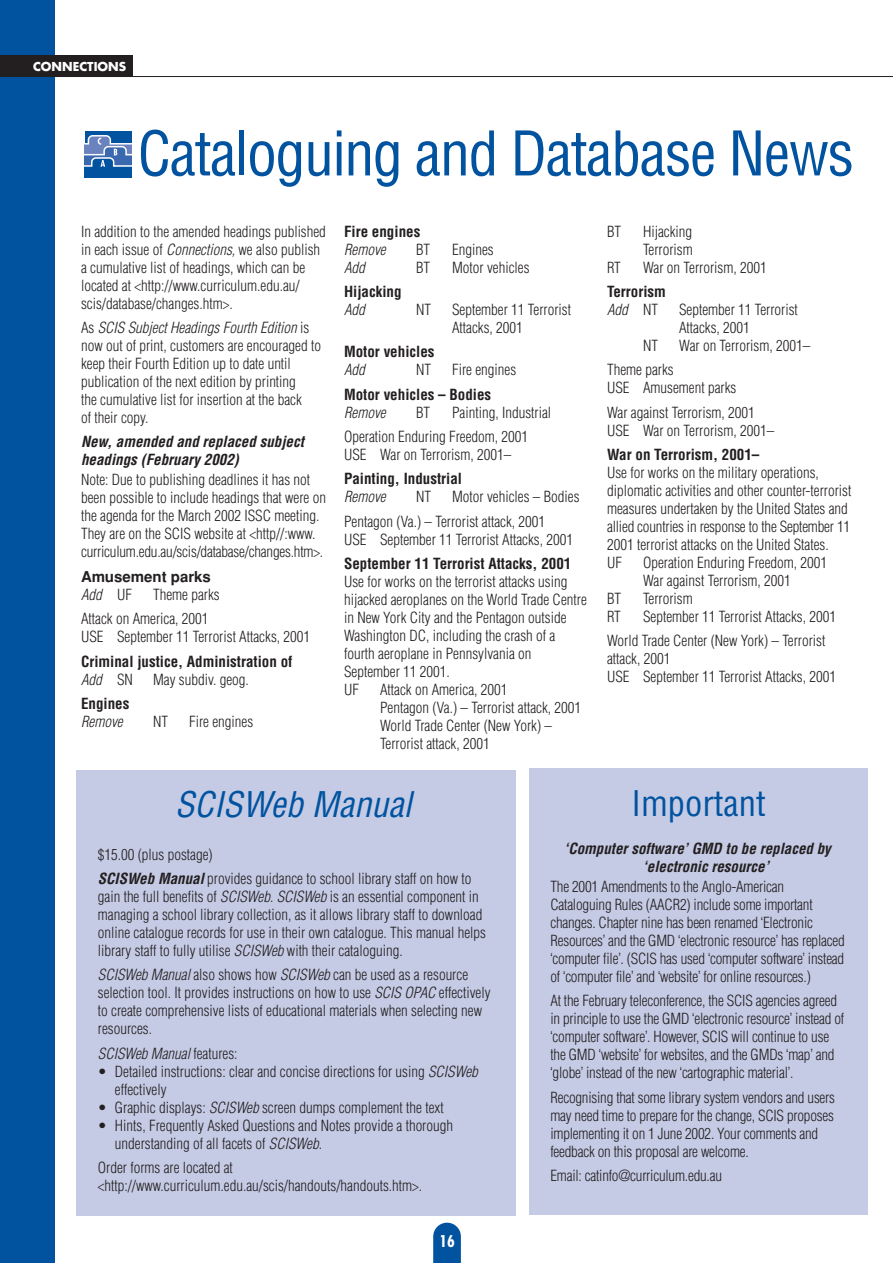
<style>
.page{position:relative;width:893px;height:1263px;background:#fff}
.page>*{position:absolute;margin:0;border:0;box-sizing:border-box;transform-origin:0 0}
.t1{font:condensed 60px "Helvetica";letter-spacing:-.025em;color:#0153a0}
.t2{font:italic condensed 34.5px "Helvetica";color:#0153a0}
.t3{font:condensed 34.5px "Helvetica";color:#0153a0}
.t4{font:700 condensed 15.75px "Futura";color:#fff}
.t5{font:300 condensed 15px/18px "Helvetica";color:#231f20}
.t6{font:700 condensed 15px/18px "Helvetica";color:#231f20}
.t7{font:italic 700 condensed 15px/18px "Helvetica";color:#231f20}
.t8{font:italic 300 condensed 15px "Helvetica";color:#231f20}
.t9{font:700 15px/18px "Helvetica";color:#231f20}
.t10{font:700 12px "Futura";color:#fff}
.s1{font-style:italic}
.s2{font-weight:300;font-style:italic;font-stretch:condensed}
.s3{font-weight:300;font-stretch:condensed}
.s4{font-weight:300;font-style:italic}
.s5{font-weight:300}
.s6{font-weight:700;font-style:italic}
.s7{font-style:normal}
</style>
<div class="page">
<div style="left:77px;top:770px;width:439px;height:446px;background:#c5cbe5"></div>
<div style="left:0;top:0;width:55px;height:1263px;background:#0153a0"></div>
<div style="left:0;top:55px;width:132px;height:22px;background:#231f20"></div>
<hr style="left:0;top:76px;width:892px;height:1px;background:#231f20">
<svg style="left:433px;top:1223px;width:28px;height:40px"></svg>
<div style="left:85px;top:131px;width:47px;height:47px;background:#0153a0"></div>
<svg style="left:85px;top:135px;width:47px;height:32px"></svg>
<div style="left:529px;top:769px;width:338px;height:446px;background:#c5cbe5"></div>
<p class="t10" style="left:33px;top:61px;width:95px">CONNECTIONS</p>
<h1 class="t1" style="left:138px;top:130px;width:717px">Cataloguing and Database News</h1>
<p class="t5" style="left:81px;top:223px;width:246px">In addition to the amended headings published in each issue of <span class="s1">Connections,</span> we also publish a cumulative list of headings, which can be located at &lt;http://www.curriculum.edu.au/ scis/database/changes.htm&gt;.</p>
<p class="t5" style="left:81px;top:320px;width:241px">As <span class="s1">SCIS Subject Headings Fourth Edition</span> is now out of print, customers are encouraged to keep their Fourth Edition up to date until publication of the next edition by printing<br>the cumulative list for insertion at the back<br>of their copy.</p>
<p class="t7" style="left:81px;top:434px;width:224px">New, amended and replaced subject headings (February 2002)</p>
<p class="t5" style="left:81px;top:472px;width:246px">Note: Due to publishing deadlines it has not been possible to include headings that were on the agenda for the March 2002 ISSC meeting.<br>They are on the SCIS website at &lt;http//:www. curriculum.edu.au/scis/database/changes.htm&gt;.</p>
<p class="t9" style="left:81px;top:569px;width:131px">Amusement parks<br><span class="s2">Add</span> <span class="s3">UF</span></p>
<p class="t5" style="left:81px;top:583px;width:140px;line-height:24.5px;text-indent:72px">Theme parks<br>Attack on America, 2001</p>
<p class="t5" style="left:81px;top:629px;width:230px">USE September 11 Terrorist Attacks, 2001</p>
<p class="t6" style="left:81px;top:653px;width:213px">Criminal justice, Administration of<br><span class="s4">Add</span> <span class="s5">SN</span></p>
<p class="t5" style="left:153px;top:671px;width:97px">May subdiv. geog.</p>
<p class="t6" style="left:81px;top:696px;width:50px">Engines</p>
<p class="t8" style="left:81px;top:716px;width:43px">Remove</p>
<p class="t5" style="left:153px;top:714px;width:16px">NT</p>
<p class="t5" style="left:189px;top:714px;width:66px">Fire engines</p>
<p class="t6" style="left:344px;top:223px;width:78px">Fire engines</p>
<p class="t8" style="left:344px;top:243px;width:43px">Remove</p>
<p class="t5" style="left:416px;top:241px;width:16px">BT</p>
<p class="t5" style="left:452px;top:241px;width:43px">Engines</p>
<p class="t8" style="left:344px;top:261px;width:22px">Add</p>
<p class="t5" style="left:416px;top:259px;width:16px">BT</p>
<p class="t5" style="left:452px;top:259px;width:79px">Motor vehicles</p>
<p class="t6" style="left:344px;top:284px;width:59px">Hijacking</p>
<p class="t8" style="left:344px;top:304px;width:22px">Add</p>
<p class="t5" style="left:416px;top:302px;width:16px">NT</p>
<p class="t5" style="left:452px;top:302px;width:120px">September 11 Terrorist<br>Attacks, 2001</p>
<p class="t6" style="left:344px;top:344px;width:92px">Motor vehicles</p>
<p class="t8" style="left:344px;top:364px;width:22px">Add</p>
<p class="t5" style="left:416px;top:362px;width:16px">NT</p>
<p class="t5" style="left:452px;top:362px;width:66px">Fire engines</p>
<p class="t6" style="left:344px;top:387px;width:149px">Motor vehicles – Bodies</p>
<p class="t8" style="left:344px;top:406px;width:43px">Remove</p>
<p class="t5" style="left:416px;top:405px;width:16px">BT</p>
<p class="t5" style="left:344px;top:401px;width:209px;line-height:24.5px;text-indent:108px">Painting, Industrial<br>Operation Enduring Freedom, 2001</p>
<p class="t5" style="left:344px;top:447px;width:169px">USE War on Terrorism, 2001–</p>
<p class="t6" style="left:344px;top:471px;width:119px">Painting, Industrial</p>
<p class="t8" style="left:344px;top:491px;width:43px">Remove</p>
<p class="t5" style="left:416px;top:489px;width:16px">NT</p>
<p class="t5" style="left:344px;top:486px;width:237px;line-height:24.5px;text-indent:108px">Motor vehicles – Bodies<br>Pentagon (Va.) – Terrorist attack, 2001</p>
<p class="t5" style="left:344px;top:532px;width:230px">USE September 11 Terrorist Attacks, 2001</p>
<p class="t6" style="left:344px;top:556px;width:229px">September 11 Terrorist Attacks, 2001</p>
<p class="t5" style="left:344px;top:574px;width:244px">Use for works on the terrorist attacks using hijacked aeroplanes on the World Trade Centre in New York City and the Pentagon outside<br>Washington DC, including the crash of a fourth aeroplane in Pennsylvania on<br>September 11 2001.<br>UF</p>
<p class="t5" style="left:380px;top:682px;width:202px">Attack on America, 2001<br>Pentagon (Va.) – Terrorist attack, 2001<br>World Trade Center (New York) –<br>Terrorist attack, 2001</p>
<p class="t5" style="left:607px;top:223px;width:16px">BT</p>
<p class="t5" style="left:643px;top:223px;width:51px">Hijacking<br>Terrorism</p>
<p class="t5" style="left:607px;top:259px;width:15px">RT</p>
<p class="t5" style="left:643px;top:259px;width:125px">War on Terrorism, 2001</p>
<p class="t6" style="left:607px;top:284px;width:60px">Terrorism<br><span class="s4">Add</span> <span class="s5">NT</span></p>
<p class="t5" style="left:679px;top:302px;width:120px">September 11 Terrorist<br>Attacks, 2001</p>
<p class="t5" style="left:643px;top:338px;width:16px">NT</p>
<p class="t5" style="left:679px;top:338px;width:133px">War on Terrorism, 2001–</p>
<p class="t5" style="left:607px;top:362px;width:131px">Theme parks<br>USE Amusement parks</p>
<p class="t5" style="left:607px;top:405px;width:169px">War against Terrorism, 2001<br>USE War on Terrorism, 2001–</p>
<p class="t6" style="left:607px;top:447px;width:154px">War on Terrorism, 2001–</p>
<p class="t5" style="left:607px;top:465px;width:246px">Use for works on the military operations, diplomatic activities and other counter-terrorist measures undertaken by the United States and allied countries in response to the September 11<br>2001 terrorist attacks on the United States.<br>UF</p>
<p class="t5" style="left:643px;top:555px;width:186px">Operation Enduring Freedom, 2001<br>War against Terrorism, 2001</p>
<p class="t5" style="left:607px;top:591px;width:16px">BT</p>
<p class="t5" style="left:643px;top:591px;width:51px">Terrorism</p>
<p class="t5" style="left:607px;top:609px;width:15px">RT</p>
<p class="t5" style="left:607px;top:606px;width:230px;line-height:24.5px;text-indent:36px">September 11 Terrorist Attacks, 2001<br>World Trade Center (New York) – Terrorist</p>
<p class="t5" style="left:607px;top:651px;width:230px">attack, 2001<br>USE September 11 Terrorist Attacks, 2001</p>
<h2 class="t2" style="left:175px;top:791px;width:238px">SCISWeb Manual</h2>
<p class="t5" style="left:98px;top:843px;width:375px;line-height:24.5px">$15.00 (plus postage)<br><span class="s6">SCISWeb Manual</span> provides guidance to school library staff on how to</p>
<p class="t5" style="left:98px;top:889px;width:390px">gain the full benefits of <span class="s1">SCISWeb</span>. <span class="s1">SCISWeb</span> is an essential component in managing a school library collection, as it allows library staff to download online catalogue records for use in their own catalogue. This manual helps library staff to fully utilise <span class="s1">SCISWeb</span> with their cataloguing.</p>
<p class="t5" style="left:98px;top:967px;width:394px"><span class="s1">SCISWeb Manual</span> also shows how <span class="s1">SCISWeb</span> can be used as a resource selection tool. It provides instructions on how to use <span class="s1">SCIS OPAC</span> effectively to create comprehensive lists of educational materials when selecting new resources.</p>
<p class="t8" style="left:98px;top:1048px;width:141px">SCISWeb Manual <span class="s7">features:</span></p>
<p class="t5" style="left:115px;top:1064px;width:364px;text-indent:-17px">• Detailed instructions: clear and concise directions for using <span class="s1">SCISWeb </span>effectively</p>
<p class="t5" style="left:98px;top:1100px;width:347px">• Graphic displays: <span class="s1">SCISWeb</span> screen dumps complement the text</p>
<p class="t5" style="left:115px;top:1118px;width:340px;text-indent:-17px">• Hints, Frequently Asked Questions and Notes provide a thorough understanding of all facets of <span class="s1">SCISWeb</span>.</p>
<p class="t5" style="left:98px;top:1160px;width:326px">Order forms are located at &lt;http://www.curriculum.edu.au/scis/handouts/handouts.htm&gt;.</p>
<p class="t4" style="left:439px;top:1234px;width:17px">16</p>
<h2 class="t3" style="left:631px;top:790px;width:136px">Important</h2>
<p class="t7" style="left:642px;top:841px;width:190px;text-indent:-78px">‘Computer software’ GMD to be replaced by ‘electronic resource’</p>
<p class="t5" style="left:550px;top:879px;width:296px">The 2001 Amendments to the Anglo-American Cataloguing Rules (AACR2) include some important changes. Chapter nine has been renamed ‘Electronic Resources’ and the GMD ‘electronic resource’ has replaced ‘computer file’. (SCIS has used ‘computer software’ instead of ‘computer file’ and ‘website’ for online resources.)</p>
<p class="t5" style="left:550px;top:993px;width:295px">At the February teleconference, the SCIS agencies agreed in principle to use the GMD ‘electronic resource’ instead of ‘computer software’. However, SCIS will continue to use the GMD ‘website’ for websites, and the GMDs ‘map’ and ‘globe’ instead of the new ‘cartographic material’.</p>
<p class="t5" style="left:550px;top:1090px;width:286px">Recognising that some library system vendors and users may need time to prepare for the change, SCIS proposes implementing it on 1 June 2002. Your comments and feedback on this proposal are welcome.</p>
<p class="t5" style="left:550px;top:1168px;width:173px">Email: catinfo@curriculum.edu.au</p>
</div>
